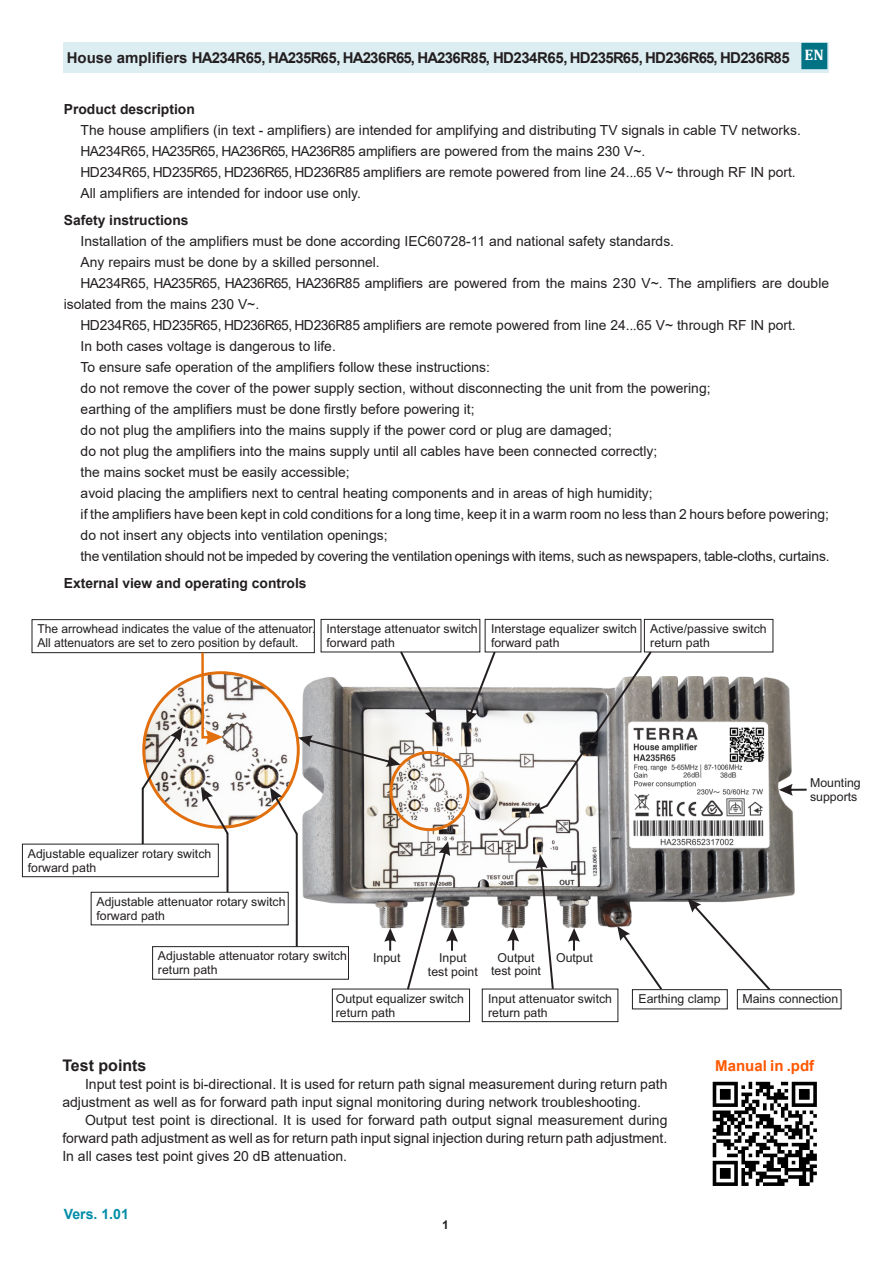
<style>
.page{position:relative;width:893px;height:1263px;background:#fff}
.page>*{position:absolute;margin:0;border:0;box-sizing:border-box;transform-origin:0 0}
.t1{font:700 16.05px "Arial";color:#231f20}
.t2{font:700 15.3px "Cambria";color:#fff}
.t3{font:700 15px "Arial";letter-spacing:-.03em;color:#231f20}
.t4{font:700 15px "Arial";color:#ff5700}
.t5{font:700 14.1px "Arial";color:#008da8}
.t6{font:13.95px/18px "Arial";color:#231f20}
.t7{font:13.8px/21px "Arial";color:#231f20}
.t8{font:13.8px "Arial";letter-spacing:-.02em;color:#231f20}
.t9{font:700 13.8px "Arial";color:#231f20}
.t10{font:12.3px/13.8px "Arial";color:#231f20}
.t11{font:700 12px "Arial";color:#231f20}
</style>
<div class="page">
<div style="left:64px;top:43px;width:765px;height:30px;background:#ddeef3"></div>
<div style="left:801px;top:43px;width:26px;height:26px;background:#017384"></div>
<svg style="left:713px;top:1082px;width:104px;height:104px"></svg>
<img style="left:145px;top:673px;width:153px;height:153px;border-radius:77px">
<img style="left:302px;top:677px;width:492px;height:251px">
<div style="left:321px;top:619px;width:159px;height:33px;border:1px solid #231f20"></div>
<svg style="left:466px;top:652px;width:30px;height:72px"></svg>
<div style="left:485px;top:619px;width:156px;height:33px;border:1px solid #231f20"></div>
<svg style="left:400px;top:651px;width:36px;height:72px"></svg>
<div style="left:644px;top:619px;width:129px;height:33px;border:1px solid #231f20"></div>
<svg style="left:529px;top:651px;width:123px;height:163px"></svg>
<svg style="left:384px;top:928px;width:12px;height:23px"></svg>
<svg style="left:568px;top:928px;width:12px;height:23px"></svg>
<svg style="left:507px;top:928px;width:12px;height:22px"></svg>
<svg style="left:617px;top:926px;width:45px;height:64px"></svg>
<div style="left:737px;top:989px;width:104px;height:20px;border:1px solid #231f20"></div>
<svg style="left:687px;top:898px;width:83px;height:92px"></svg>
<div style="left:632px;top:989px;width:96px;height:20px;border:1px solid #231f20"></div>
<div style="left:482px;top:989px;width:136px;height:33px;border:1px solid #231f20"></div>
<svg style="left:536px;top:855px;width:18px;height:134px"></svg>
<div style="left:332px;top:989px;width:138px;height:33px;border:1px solid #231f20"></div>
<svg style="left:407px;top:841px;width:51px;height:148px"></svg>
<svg style="left:779px;top:784px;width:28px;height:12px"></svg>
<div style="left:22px;top:844px;width:197px;height:33px;border:1px solid #231f20"></div>
<div style="left:91px;top:892px;width:198px;height:33px;border:1px solid #231f20"></div>
<div style="left:152px;top:946px;width:197px;height:34px;border:1px solid #231f20"></div>
<div style="left:389px;top:751px;width:81px;height:80px;border:3px solid #e26f0d;border-radius:50%"></div>
<svg style="left:298px;top:735px;width:102px;height:32px;background:#a19e9b"></svg>
<div style="left:32px;top:619px;width:283px;height:34px;border:1px solid #231f20"></div>
<svg style="left:270px;top:787px;width:28px;height:160px"></svg>
<svg style="left:201px;top:653px;width:22px;height:92px"></svg>
<svg style="left:201px;top:787px;width:27px;height:105px"></svg>
<svg style="left:142px;top:727px;width:41px;height:117px"></svg>
<p class="t3" style="left:67px;top:47px;width:725px">House amplifiers HA234R65, HA235R65, HA236R65, HA236R85, HD234R65, HD235R65, HD236R65, HD236R85</p>
<p class="t2" style="left:805px;top:44px;width:21px">EN</p>
<p class="t9" style="left:64px;top:100px;width:133px">Product description</p>
<p class="t7" style="left:81px;top:120px;width:722px">The house amplifiers (in text - amplifiers) are intended for amplifying and distributing TV signals in cable TV networks.</p>
<p class="t8" style="left:81px;top:142px;width:566px">HA234R65, HA235R65, HA236R65, HA236R85 amplifiers are powered from the mains 230 V~.</p>
<p class="t7" style="left:81px;top:162px;width:717px">HD234R65, HD235R65, HD236R65, HD236R85 amplifiers are remote powered from line 24. 65 V~ through RF IN port.</p>
<p class="t7" style="left:81px;top:183px;width:282px">All amplifiers are intended for indoor use only.</p>
<p class="t9" style="left:64px;top:210px;width:126px">Safety instructions</p>
<p class="t7" style="left:81px;top:231px;width:595px">Installation of the amplifiers must be done according IEC60728-11 and national safety standards.</p>
<p class="t7" style="left:81px;top:252px;width:301px">Any repairs must be done by a skilled personnel.</p>
<p class="t7" style="left:64px;top:273px;width:767px;text-indent:17px">HA234R65, HA235R65, HA236R65, HA236R85 amplifiers are powered from the mains 230 V~. The amplifiers are double isolated from the mains 230 V~.</p>
<p class="t7" style="left:81px;top:315px;width:717px">HD234R65, HD235R65, HD236R65, HD236R85 amplifiers are remote powered from line 24. 65 V~ through RF IN port.</p>
<p class="t7" style="left:81px;top:336px;width:257px">In both cases voltage is dangerous to life.</p>
<p class="t7" style="left:81px;top:357px;width:411px">To ensure safe operation of the amplifiers follow these instructions:</p>
<p class="t7" style="left:81px;top:378px;width:631px">do not remove the cover of the power supply section, without disconnecting the unit from the powering;</p>
<p class="t7" style="left:81px;top:399px;width:395px">earthing of the amplifiers must be done firstly before powering it;</p>
<p class="t7" style="left:81px;top:420px;width:533px">do not plug the amplifiers into the mains supply if the power cord or plug are damaged;</p>
<p class="t7" style="left:81px;top:441px;width:578px">do not plug the amplifiers into the mains supply until all cables have been connected correctly;</p>
<p class="t7" style="left:81px;top:462px;width:271px">the mains socket must be easily accessible;</p>
<p class="t7" style="left:81px;top:483px;width:574px">avoid placing the amplifiers next to central heating components and in areas of high humidity;</p>
<p class="t7" style="left:81px;top:504px;width:750px">if the amplifiers have been kept in cold conditions for a long time, keep it in a warm room no less than 2 hours before powering;</p>
<p class="t7" style="left:81px;top:525px;width:308px">do not insert any objects into ventilation openings;</p>
<p class="t7" style="left:81px;top:546px;width:750px">the ventilation should not be impeded by covering the ventilation openings with items, such as newspapers, table-cloths, curtains.</p>
<p class="t9" style="left:64px;top:573px;width:244px">External view and operating controls</p>
<p class="t10" style="left:37px;top:622px;width:279px">The arrowhead indicates the value of the attenuator.<br>All attenuators are set to zero position by default.</p>
<p class="t10" style="left:326px;top:622px;width:153px">Interstage attenuator switch forward path</p>
<p class="t10" style="left:491px;top:622px;width:147px">Interstage equalizer switch forward path</p>
<p class="t10" style="left:650px;top:622px;width:118px">Active/passive switch return path</p>
<p class="t10" style="left:810px;top:776px;width:52px">Mounting supports</p>
<p class="t10" style="left:28px;top:846px;width:185px">Adjustable equalizer rotary switch forward path</p>
<p class="t10" style="left:97px;top:895px;width:191px">Adjustable attenuator rotary switch forward path</p>
<p class="t10" style="left:158px;top:949px;width:191px">Adjustable attenuator rotary switch return path</p>
<p class="t10" style="left:491px;top:950px;width:51px;text-align:center">Output test point</p>
<p class="t10" style="left:488px;top:991px;width:125px">Input attenuator switch</p>
<p class="t10" style="left:638px;top:992px;width:84px">Earthing clamp</p>
<p class="t10" style="left:742px;top:992px;width:97px">Mains connection</p>
<p class="t10" style="left:488px;top:1005px;width:61px">return path</p>
<p class="t10" style="left:373px;top:951px;width:29px">Input</p>
<p class="t10" style="left:439px;top:951px;width:29px">Input</p>
<p class="t10" style="left:556px;top:951px;width:38px">Output</p>
<p class="t10" style="left:428px;top:965px;width:51px">test point</p>
<p class="t10" style="left:336px;top:991px;width:130px">Output equalizer switch return path</p>
<p class="t1" style="left:62px;top:1054px;width:86px">Test points</p>
<p class="t6" style="left:62px;top:1075px;width:607px;text-indent:23px">Input test point is bi-directional. It is used for return path signal measurement during return path adjustment as well as for forward path input signal monitoring during network troubleshooting.</p>
<p class="t6" style="left:62px;top:1111px;width:607px;text-align:justify;text-indent:23px">Output test point is directional. It is used for forward path output signal measurement during forward path adjustment as well as for return path input signal injection during return path adjustment.<br>In all cases test point gives 20 dB attenuation.</p>
<p class="t5" style="left:64px;top:1204px;width:67px">Vers. 1.01</p>
<p class="t11" style="left:442px;top:1216px;width:8px">1</p>
<p class="t4" style="left:715px;top:1055px;width:101px">Manual in .pdf</p>
</div>
